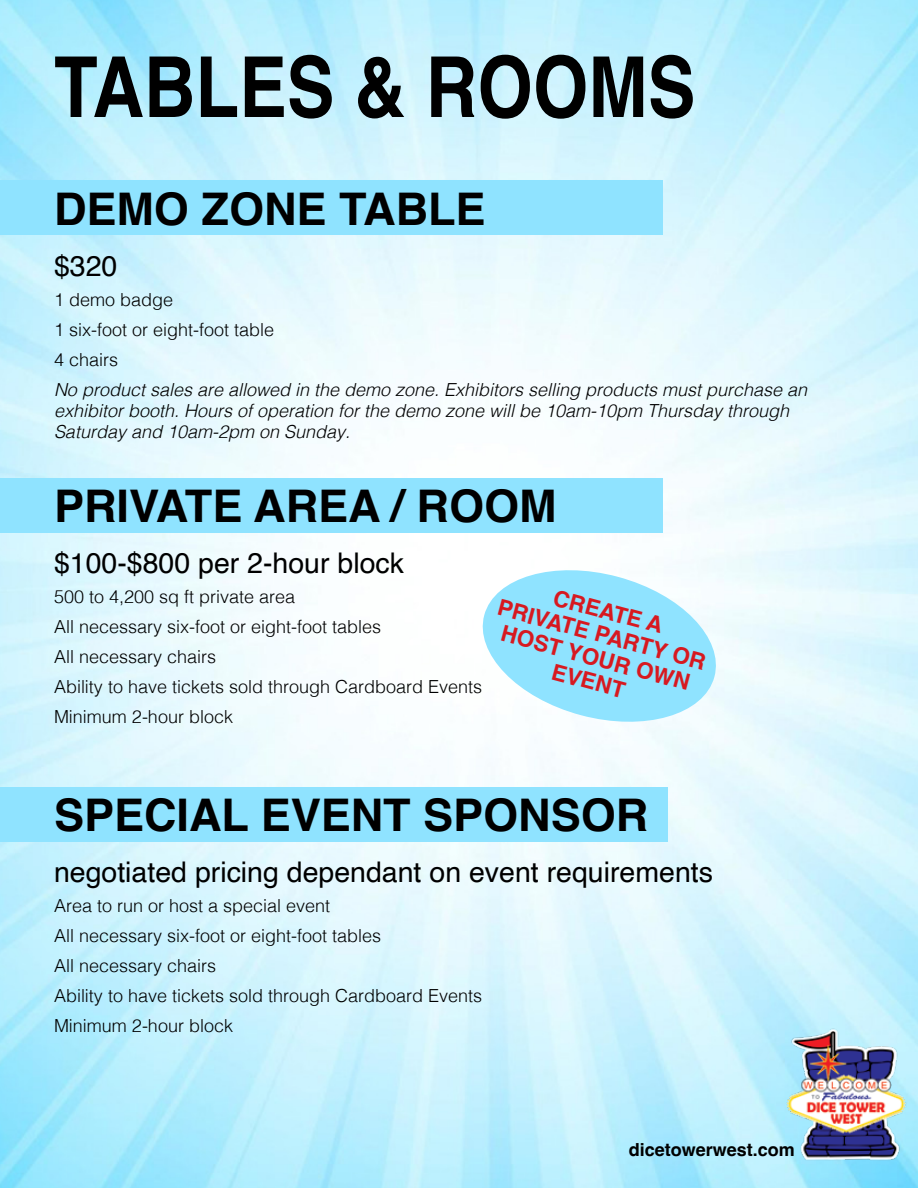
<style>
.page{position:relative;width:918px;height:1188px;background:#fff}
.page>*{position:absolute;margin:0;border:0;box-sizing:border-box;transform-origin:0 0}
.t1{font:700 84px "Helvetica";color:#000;scale:.85 1}
.t2{font:700 45px "Helvetica";color:#000}
.t3{font:28.5px "Helvetica";color:#000}
.t4{font:700 22.5px/24px "Helvetica";color:#d71920;text-align:center}
.t5{font:300 18px/30px "Helvetica";color:#000}
.t6{font:italic 300 18px/21px "Helvetica";color:#000}
.t7{font:700 18px "Helvetica";color:#000}
</style>
<div class="page">
<img style="left:0;top:0;width:918px;height:1188px">
<div style="left:0;top:181px;width:663px;height:54px;background:#8fe3ff"></div>
<img style="left:775px;top:1017px;width:141px;height:147px">
<div style="left:0;top:479px;width:663px;height:54px;background:#8fe3ff"></div>
<div style="left:0;top:787px;width:667px;height:55px;background:#8fe3ff"></div>
<svg style="left:474px;top:560px;width:251px;height:172px"></svg>
<h1 class="t1" style="left:54px;top:36px;width:756px">TABLES &amp; ROOMS</h1>
<h2 class="t2" style="left:54px;top:182px;width:433px">DEMO ZONE TABLE</h2>
<h3 class="t3" style="left:54px;top:244px;width:65px">$320</h3>
<p class="t5" style="left:54px;top:283px;width:222px">1 demo badge<br>1 six-foot or eight-foot table<br>4 chairs</p>
<p class="t6" style="left:54px;top:378px;width:755px">No product sales are allowed in the demo zone. Exhibitors selling products must purchase an exhibitor booth. Hours of operation for the demo zone will be 10am-10pm Thursday through<br>Saturday and 10am-2pm on Sunday.</p>
<h2 class="t2" style="left:54px;top:479px;width:504px">PRIVATE AREA / ROOM</h2>
<h3 class="t3" style="left:54px;top:541px;width:352px">$100-$800 per 2-hour block</h3>
<p class="t5" style="left:54px;top:580px;width:430px">500 to 4,200 sq ft private area<br>All necessary six-foot or eight-foot tables<br>All necessary chairs<br>Ability to have tickets sold through Cardboard Events Minimum 2-hour block</p>
<p class="t4" style="left:507px;top:574px;width:216px;rotate:15deg">CREATE A<br>PRIVATE PARTY OR<br>HOST YOUR OWN<br>EVENT</p>
<h2 class="t2" style="left:54px;top:788px;width:596px">SPECIAL EVENT SPONSOR</h2>
<h3 class="t3" style="left:54px;top:850px;width:661px">negotiated pricing dependant on event requirements</h3>
<p class="t5" style="left:54px;top:889px;width:430px">Area to run or host a special event<br>All necessary six-foot or eight-foot tables<br>All necessary chairs<br>Ability to have tickets sold through Cardboard Events Minimum 2-hour block</p>
<p class="t7" style="left:629px;top:1138px;width:168px">dicetowerwest.com</p>
</div>
